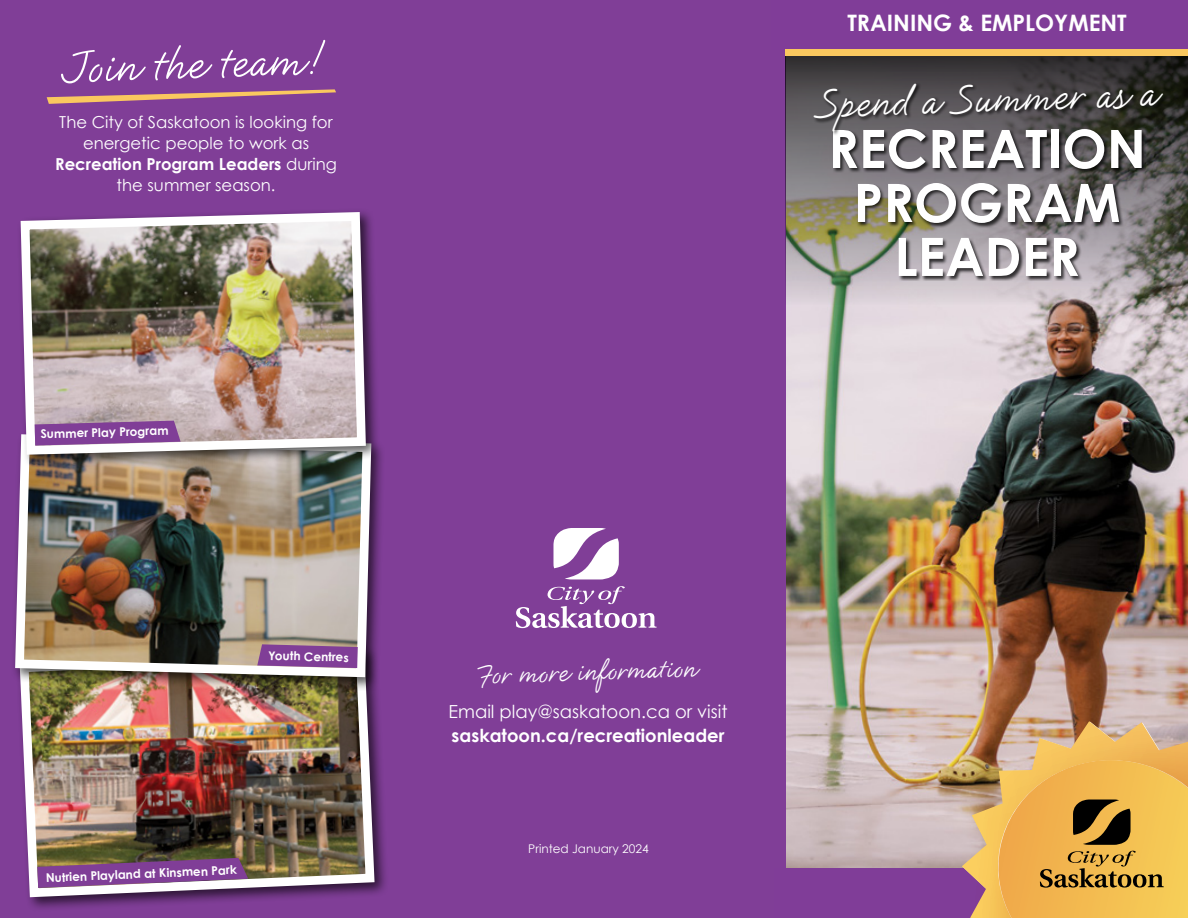
<style>
.page{position:relative;width:1188px;height:918px;background:#fff}
.page>*{position:absolute;margin:0;border:0;box-sizing:border-box;transform-origin:0 0}
.t1{font:700 52.95px/54px "Century Gothic";color:#fff;text-align:center}
.t2{font:51.45px "Natural Script";color:#fff}
.t3{font:45.45px "Natural Script";color:#fff}
.t4{font:30.45px "Natural Script";color:#fff}
.t5{font:700 22.65px "Century Gothic";color:#fff}
.t6{font:18px "Century Gothic";color:#fff}
.t7{font:700 18px "Century Gothic";color:#fff}
.t8{font:16.5px/21px "Century Gothic";color:#fff;text-align:center}
.t9{font:700 12px "Century Gothic";color:#fff}
.t10{font:12px "Century Gothic";color:#fff}
.s1{font-weight:700}
</style>
<div class="page">
<img style="left:785px;top:306px;width:403px;height:562px">
<div style="left:0;top:0;width:785px;height:918px;background:#803e97"></div>
<div style="left:771px;top:0;width:417px;height:50px;background:#803d98"></div>
<div style="left:16px;top:645px;width:373px;height:266px;background:#000;opacity:.65"></div>
<img style="left:16px;top:691px;width:363px;height:211px">
<div style="left:12px;top:430px;width:374px;height:261px;background:#000;opacity:.65"></div>
<img style="left:12px;top:430px;width:364px;height:252px">
<div style="left:17px;top:208px;width:363px;height:261px;background:#000;opacity:.65"></div>
<img style="left:16px;top:208px;width:354px;height:251px">
<svg style="left:35px;top:421px;width:146px;height:25px"></svg>
<svg style="left:257px;top:644px;width:101px;height:24px"></svg>
<svg style="left:37px;top:858px;width:211px;height:30px"></svg>
<svg style="left:785px;top:56px;width:403px;height:250px;background:#746f6f"></svg>
<div style="left:833px;top:129px;width:313px;height:152px;background:#000;opacity:.75"></div>
<div style="left:814px;top:83px;width:354px;height:54px;background:#000;opacity:.75"></div>
<svg style="left:516px;top:586px;width:141px;height:42px"></svg>
<svg style="left:553px;top:528px;width:66px;height:51px"></svg>
<div style="left:774px;top:868px;width:414px;height:50px;background:#803d98"></div>
<img style="left:946px;top:688px;width:242px;height:230px">
<svg style="left:47px;top:89px;width:289px;height:15px"></svg>
<svg style="left:988px;top:750px;width:200px;height:168px;background:#dfac4e"></svg>
<div style="left:785px;top:50px;width:403px;height:6px;background:#fac85f"></div>
<h2 class="t2" style="left:60px;top:35px;width:271px;rotate:-2deg">Join the team!</h2>
<p class="t8" style="left:55px;top:111px;width:283px">The City of Saskatoon is looking for energetic people to work as<br><span class="s1">Recreation Program Leaders</span> during the summer season.</p>
<p class="t9" style="left:40px;top:424px;width:129px;rotate:-1deg">Summer Play Program</p>
<p class="t9" style="left:268px;top:647px;width:82px;rotate:1deg">Youth Centres</p>
<p class="t9" style="left:45px;top:870px;width:193px;rotate:-3deg">Nutrien Playland at Kinsmen Park</p>
<h3 class="t5" style="left:847px;top:5px;width:281px">TRAINING &amp; EMPLOYMENT</h3>
<h3 class="t3" style="left:815px;top:75px;width:343px;rotate:-2deg">Spend a Summer as a</h3>
<h1 class="t1" style="left:828px;top:119px;width:319px">RECREATION<br>PROGRAM<br>LEADER</h1>
<h3 class="t4" style="left:477px;top:656px;width:222px;rotate:-2deg">For more information</h3>
<p class="t6" style="left:449px;top:699px;width:281px">Email play@saskatoon.ca or visit</p>
<p class="t7" style="left:452px;top:722px;width:274px">saskatoon.ca/recreationleader</p>
<p class="t10" style="left:528px;top:840px;width:122px">Printed January 2024</p>
</div>
